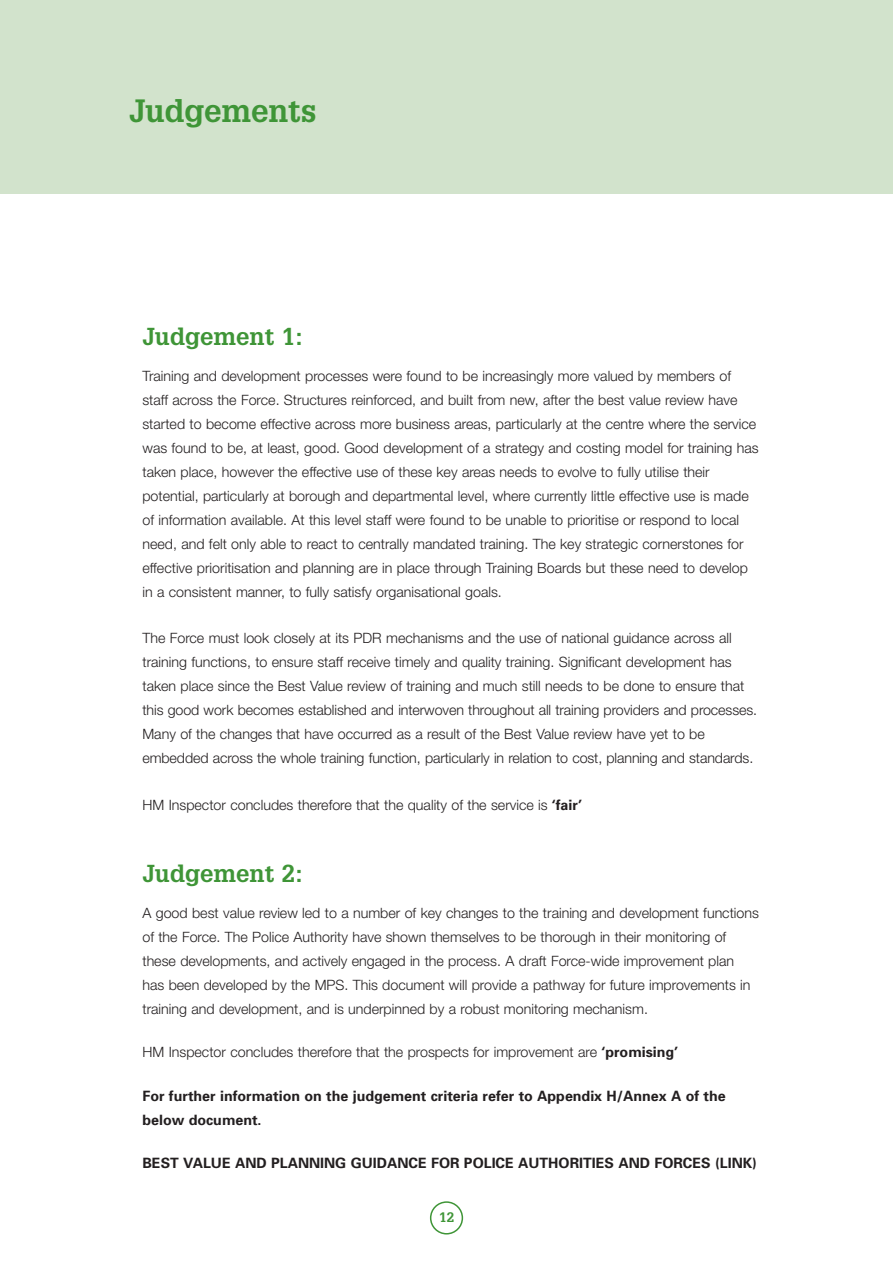
<style>
.page{position:relative;width:893px;height:1263px;background:#fff}
.page>*{position:absolute;margin:0;border:0;box-sizing:border-box;transform-origin:0 0}
.t1{font:700 31.5px "Glypha";letter-spacing:-.005em;color:#3f9537}
.t2{font:700 24px "Glypha";color:#3f9537}
.t3{font:300 14.25px/24px "Helvetica Neue";color:#231f20}
.t4{font:700 14.25px/24px "Univers";color:#231f20}
.t5{font:700 13.5px "Glypha";color:#3f9537}
.s1{font-family:"Univers";font-weight:700}
</style>
<div class="page">
<div style="left:0;top:0;width:893px;height:193px;background:#d2e3cc"></div>
<svg style="left:430px;top:1201px;width:33px;height:33px"></svg>
<h1 class="t1" style="left:129px;top:93px;width:189px">Judgements</h1>
<h2 class="t2" style="left:142px;top:323px;width:162px">Judgement 1:</h2>
<p class="t3" style="left:142px;top:365px;width:618px">Training and development processes were found to be increasingly more valued by members of staff across the Force. Structures reinforced, and built from new, after the best value review have started to become effective across more business areas, particularly at the centre where the service was found to be, at least, good. Good development of a strategy and costing model for training has taken place, however the effective use of these key areas needs to evolve to fully utilise their potential, particularly at borough and departmental level, where currently little effective use is made of information available. At this level staff were found to be unable to prioritise or respond to local need, and felt only able to react to centrally mandated training. The key strategic cornerstones for effective prioritisation and planning are in place through Training Boards but these need to develop in a consistent manner, to fully satisfy organisational goals.</p>
<p class="t3" style="left:142px;top:628px;width:616px">The Force must look closely at its PDR mechanisms and the use of national guidance across all training functions, to ensure staff receive timely and quality training. Significant development has taken place since the Best Value review of training and much still needs to be done to ensure that this good work becomes established and interwoven throughout all training providers and processes.<br>Many of the changes that have occurred as a result of the Best Value review have yet to be embedded across the whole training function, particularly in relation to cost, planning and standards.</p>
<p class="t3" style="left:142px;top:794px;width:441px">HM Inspector concludes therefore that the quality of the service is <span class="s1">‘fair’</span></p>
<h2 class="t2" style="left:142px;top:860px;width:162px">Judgement 2:</h2>
<p class="t3" style="left:142px;top:902px;width:618px">A good best value review led to a number of key changes to the training and development functions of the Force. The Police Authority have shown themselves to be thorough in their monitoring of these developments, and actively engaged in the process. A draft Force-wide improvement plan has been developed by the MPS. This document will provide a pathway for future improvements in training and development, and is underpinned by a robust monitoring mechanism.</p>
<p class="t3" style="left:142px;top:1042px;width:537px">HM Inspector concludes therefore that the prospects for improvement are <span class="s1">‘promising’</span></p>
<p class="t4" style="left:142px;top:1085px;width:585px">For further information on the judgement criteria refer to Appendix H/Annex A of the below document.</p>
<p class="t4" style="left:142px;top:1152px;width:616px">BEST VALUE AND PLANNING GUIDANCE FOR POLICE AUTHORITIES AND FORCES (LINK)</p>
<p class="t5" style="left:439px;top:1209px;width:17px">12</p>
</div>
